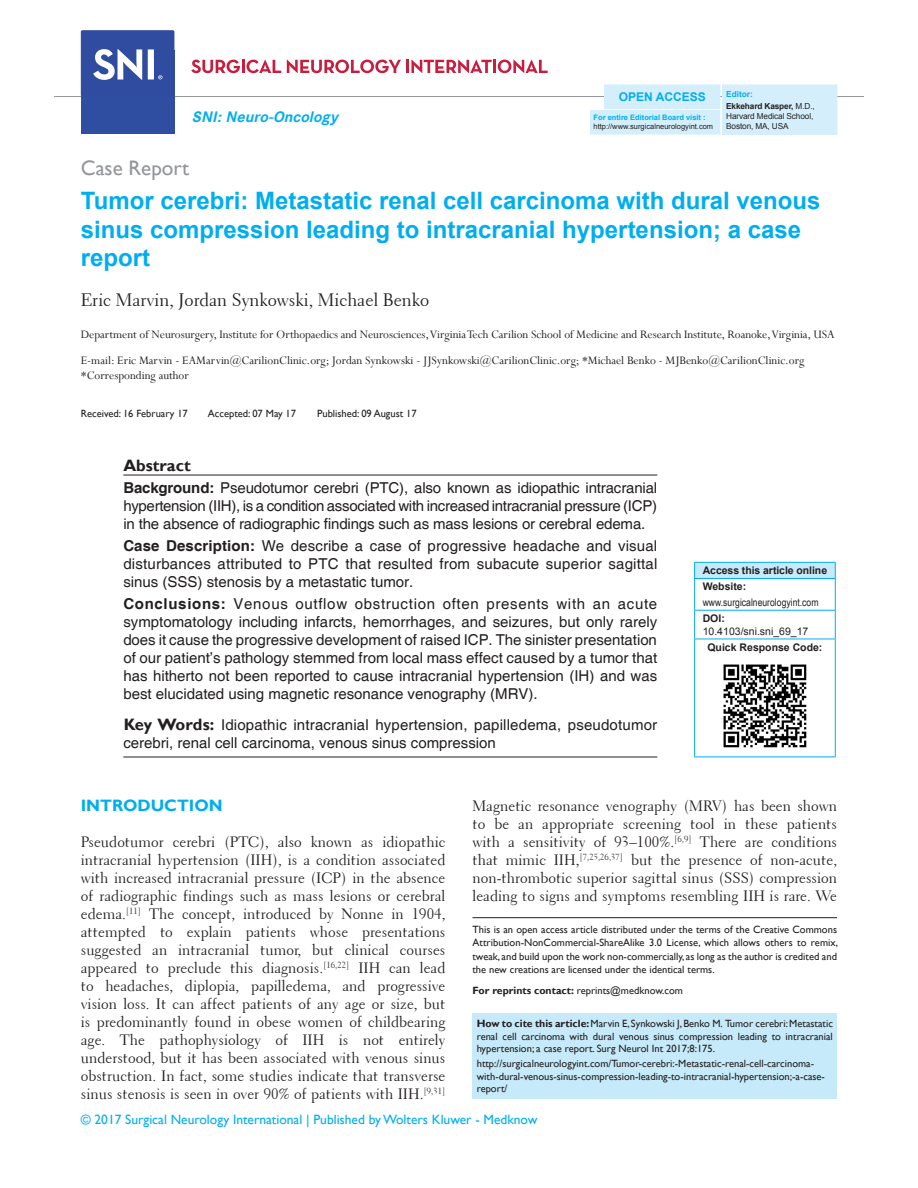
<style>
.page{position:relative;width:918px;height:1188px;background:#fff}
.page>*{position:absolute;margin:0;border:0;box-sizing:border-box;transform-origin:0 0}
.AT{font:700 24px/28.8px "Arial";color:#00aeef}
.AH{font:21px "Gill Sans";color:#939598}
.AU{font:18px "Transitional 521 BT Roman A";color:#231f20}
.t1{font:700 16.5px "Gill Sans";color:#00aeef}
.ABSH{font:700 16.5px "Gill Sans";color:#231f20}
.TX{font:15px/18px "Transitional 521 BT Roman A";color:#231f20;text-align:justify}
.ABS{font:15px/18px "Helvetica";color:#231f20;text-align:justify}
.KWD{font:15px/18px "Helvetica";letter-spacing:.01em;color:#231f20}
.t2{font:italic 700 15px "Corporate SBQ";color:#00aeef}
.t3{font:13.5px "Gill Sans";color:#00aeef}
.ADD{font:12.75px/15px "Perpetua";color:#231f20}
.AFF{font:12.75px "Perpetua";letter-spacing:-.005em;color:#231f20}
.t4{font:700 12px "Arial";color:#00aeef}
.Published{font:10.5px/12.6px "Gill Sans";color:#231f20;text-align:justify}
.OS{font:10.5px/13.5px "Gill Sans";color:#231f20;text-align:justify}
.HIS{font:10.5px "Gill Sans";color:#231f20}
.AAO{font:700 10.5px "Arial";letter-spacing:-.005em;color:#231f20}
.WEB{font:10.5px "Arial Narrow";color:#231f20}
.WEB-2{font:10.5px/12.6px "Arial";color:#231f20}
.WEB-3{font:700 10.5px "Arial";color:#231f20}
.t5{font:8.25px/9.9px "Arial";letter-spacing:-.015em;color:#231f20}
.t6{font:700 8.25px/12px "Arial";letter-spacing:-.015em;color:#231f20}
.t7{font:7.5px "Arial";color:#231f20}
.t8{font:700 7.5px "Arial";color:#00aeef}
.s1{color:#00aeef}
.s2{font-weight:400}
.s3{font-weight:700}
.s4{font-family:"Gill Sans";font-weight:700;font-size:16.5px}
</style>
<div class="page">
<hr style="left:54px;top:96px;width:810px;height:1px;background:#939598">
<div style="left:723px;top:85px;width:114px;height:49px;background:#d4effb"></div>
<div style="left:605px;top:85px;width:115px;height:23px;background:#d4effb"></div>
<div style="left:591px;top:111px;width:129px;height:23px;background:#d4effb"></div>
<div style="left:591px;top:110px;width:129px;height:24px;border:1px solid #d4effb"></div>
<div style="left:81px;top:50px;width:93px;height:84px;background:#2f4ea1"></div>
<div style="left:81px;top:30px;width:93px;height:67px;background:#304ca1;border-radius:2px"></div>
<svg style="left:191px;top:60px;width:90px;height:13px"></svg>
<svg style="left:287px;top:60px;width:261px;height:13px"></svg>
<svg style="left:93px;top:49px;width:69px;height:31px"></svg>
<div style="left:695px;top:562px;width:140px;height:16px;background:#c6eafa"></div>
<svg style="left:694px;top:563px;width:1px;height:15px"></svg>
<svg style="left:835px;top:563px;width:1px;height:15px"></svg>
<hr style="left:694px;top:562px;width:142px;height:1px;background:#00aeef">
<hr style="left:694px;top:579px;width:1px;height:31px;background:#00aeef">
<hr style="left:835px;top:579px;width:1px;height:31px;background:#00aeef">
<hr style="left:694px;top:578px;width:142px;height:1px;background:#00aeef">
<svg style="left:694px;top:611px;width:1px;height:28px"></svg>
<svg style="left:835px;top:611px;width:1px;height:28px"></svg>
<hr style="left:694px;top:610px;width:142px;height:1px;background:#00aeef">
<hr style="left:694px;top:639px;width:1px;height:118px;background:#00aeef">
<hr style="left:835px;top:639px;width:1px;height:118px;background:#00aeef">
<hr style="left:694px;top:639px;width:142px;height:1px;background:#00aeef">
<hr style="left:694px;top:757px;width:142px;height:1px;background:#00aeef">
<img style="left:723px;top:664px;width:84px;height:84px">
<hr style="left:123px;top:475px;width:534px;height:1px;background:#231f20">
<hr style="left:123px;top:757px;width:534px;height:1px;background:#231f20">
<div style="left:472px;top:1013px;width:365px;height:86px;background:#c6eafa"></div>
<hr style="left:472px;top:917px;width:365px;height:1px;background:#231f20">
<p class="t2" style="left:192px;top:108px;width:152px">SNI:Neuro-Oncology</p>
<p class="t4" style="left:619px;top:89px;width:88px">OPEN ACCESS</p>
<p class="t8" style="left:594px;top:113px;width:114px">For entire Editorial Board visit :</p>
<p class="t7" style="left:594px;top:122px;width:121px">http://www.surgicalneurologyint.com</p>
<p class="t6" style="left:726px;top:88px;width:90px"><span class="s1">Editor:<br></span>Ekkehard Kasper, <span class="s2">M.D.,</span></p>
<p class="t5" style="left:726px;top:111px;width:89px">Harvard Medical School,<br>Boston, MA, USA</p>
<p class="AH" style="left:81px;top:156px;width:110px">Case Report</p>
<p class="AT" style="left:81px;top:187px;width:741px">Tumor cerebri: Metastatic renal cell carcinoma with dural venous sinus compression leading to intracranial hypertension; a case report</p>
<p class="AU" style="left:81px;top:289px;width:350px">Eric Marvin, Jordan Synkowski, Michael Benko</p>
<p class="AFF" style="left:81px;top:326px;width:755px">Department of Neurosurgery, Institute for Orthopaedics and Neurosciences, Virginia Tech Carilion School of Medicine and Research Institute, Roanoke, Virginia, USA</p>
<p class="ADD" style="left:81px;top:352px;width:725px">E‑mail: Eric Marvin ‑ EAMarvin@CarilionClinic.org; Jordan Synkowski ‑ JJSynkowski@CarilionClinic.org; *Michael Benko ‑ MJBenko@CarilionClinic.org *Corresponding author</p>
<p class="HIS" style="left:81px;top:407px;width:109px">Received: 16 February 17</p>
<p class="HIS" style="left:208px;top:407px;width:90px">Accepted: 07 May 17</p>
<p class="HIS" style="left:317px;top:407px;width:101px">Published: 09 August 17</p>
<p class="ABSH" style="left:123px;top:455px;width:69px">Abstract</p>
<p class="ABS" style="left:123px;top:479px;width:535px"><span class="s3">Background:</span> Pseudotumor cerebri (PTC), also known as idiopathic intracranial hypertension (IIH), is a condition associated with increased intracranial pressure (ICP) in the absence of radiographic findings such as mass lesions or cerebral edema.</p>
<p class="ABS" style="left:123px;top:537px;width:536px"><span class="s3">Case Description:</span> We describe a case of progressive headache and visual disturbances attributed to PTC that resulted from subacute superior sagittal sinus (SSS) stenosis by a metastatic tumor.</p>
<p class="ABS" style="left:123px;top:596px;width:535px"><span class="s3">Conclusions:</span> Venous outflow obstruction often presents with an acute symptomatology including infarcts, hemorrhages, and seizures, but only rarely does it cause the progressive development of raised ICP. The sinister presentation of our patient’s pathology stemmed from local mass effect caused by a tumor that has hitherto not been reported to cause intracranial hypertension (IH) and was best elucidated using magnetic resonance venography (MRV).</p>
<p class="KWD" style="left:123px;top:716px;width:535px"><span class="s4">Key Words:</span> Idiopathic intracranial hypertension, papilledema, pseudotumor cerebri, renal cell carcinoma, venous sinus compression</p>
<p class="AAO" style="left:703px;top:564px;width:126px">Access this article online</p>
<p class="WEB-3" style="left:703px;top:580px;width:45px">Website:</p>
<p class="WEB" style="left:703px;top:595px;width:117px">www.surgicalneurologyint.com</p>
<p class="WEB-2" style="left:703px;top:612px;width:107px"><span class="s3">DOI:<br></span>10.4103/sni.sni_69_17</p>
<p class="AAO" style="left:707px;top:640px;width:116px">Quick Response Code:</p>
<h1 class="t1" style="left:81px;top:795px;width:143px">INTRODUCTION</h1>
<p class="TX" style="left:81px;top:832px;width:366px">Pseudotumor cerebri (PTC), also known as idiopathic intracranial hypertension (IIH), is a condition associated with increased intracranial pressure (ICP) in the absence of radiographic findings such as mass lesions or cerebral edema.<sup>[11]</sup> The concept, introduced by Nonne in 1904, attempted to explain patients whose presentations suggested an intracranial tumor, but clinical courses appeared to preclude this diagnosis.<sup>[16,22]</sup> IIH can lead to headaches, diplopia, papilledema, and progressive vision loss. It can affect patients of any age or size, but is predominantly found in obese women of childbearing age. The pathophysiology of IIH is not entirely understood, but it has been associated with venous sinus obstruction. In fact, some studies indicate that transverse sinus stenosis is seen in over 90% of patients with IIH.<sup>[9,31]</sup></p>
<p class="TX" style="left:472px;top:796px;width:366px">Magnetic resonance venography (MRV) has been shown to be an appropriate screening tool in these patients with a sensitivity of 93–100%.<sup>[6,9]</sup> There are conditions that mimic IIH,<sup>[7,25,26,37]</sup> but the presence of non‑acute, non‑thrombotic superior sagittal sinus (SSS) compression leading to signs and symptoms resembling IIH is rare. We</p>
<p class="OS" style="left:472px;top:923px;width:367px">This is an open access article distributed under the terms of the Creative Commons Attribution‑NonCommercial‑ShareAlike 3.0 License, which allows others to remix, tweak, and build upon the work non‑commercially, as long as the author is credited and the new creations are licensed under the identical terms.</p>
<p class="OS" style="left:472px;top:984px;width:212px"><span class="s3">For reprints contact:</span> reprints@medknow.com</p>
<p class="Published" style="left:477px;top:1017px;width:358px"><span class="s3">How to cite this article:</span> Marvin E, Synkowski J, Benko M. Tumor cerebri: Metastatic renal cell carcinoma with dural venous sinus compression leading to intracranial hypertension; a case report. Surg Neurol Int 2017;8:175.</p>
<p class="Published" style="left:477px;top:1057px;width:350px;text-align:left">http://surgicalneurologyint.com/Tumor-cerebri:-Metastatic-renal-cell-carcinoma&shy;with-dural-venous-sinus-compression-leading-to-intracranial-hypertension;-a-case&shy;report/</p>
<p class="t3" style="left:81px;top:1112px;width:458px">© 2017 Surgical Neurology International | Published by Wolters Kluwer - Medknow</p>
</div>
